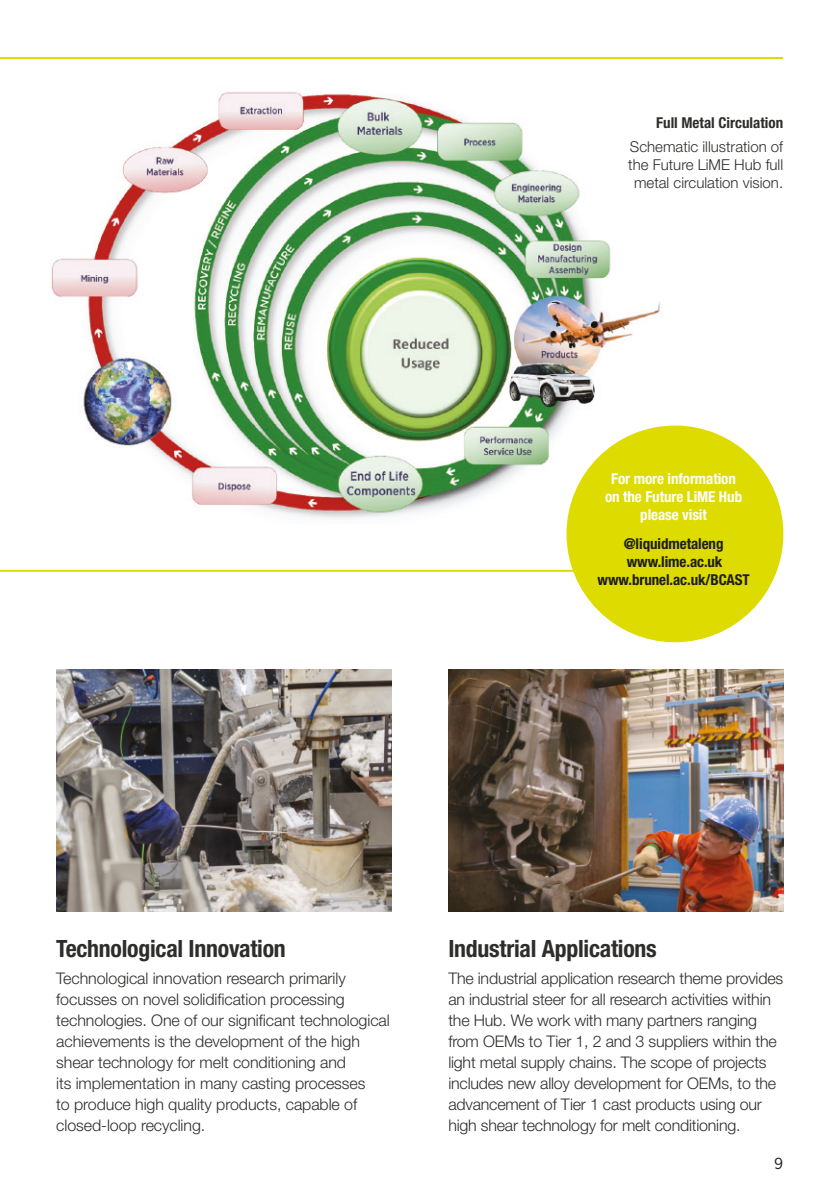
<style>
.page{position:relative;width:840px;height:1191px;background:#fff}
.page>*{position:absolute;margin:0;border:0;box-sizing:border-box;transform-origin:0 0}
.t1{font:700 condensed 23.8px "Helvetica Neue";letter-spacing:-.01em;color:#2e2d2c}
.t2{font:300 16px/21px "Helvetica Neue";letter-spacing:-.01em;color:#2e2d2c}
.t3{font:16px "Gotham Narrow";color:#1d1d1b}
.Figure_Body_Copy{font:300 15px/18px "Helvetica Neue";color:#2e2d2c;text-align:center}
.Report_Body_Copy{font:700 condensed 15px "Helvetica Neue";letter-spacing:-.005em;color:#1d1d1b}
.Report_Body_Copy-2{font:700 condensed 15px/18px "Helvetica Neue";letter-spacing:-.005em;color:#fff;text-align:center}
.Figure_Body_Copy-2{font:700 condensed 15px "Helvetica Neue";color:#2e2d2c}
</style>
<div class="page">
<img style="left:51px;top:92px;width:610px;height:426px">
<hr style="left:0;top:570px;width:680px;height:2px;background:#dedb00">
<hr style="left:0;top:57px;width:782px;height:2px;background:#dedb00">
<img style="left:57px;top:669px;width:334px;height:242px">
<img style="left:448px;top:669px;width:335px;height:242px">
<div style="left:566px;top:425px;width:217px;height:217px;background:#dedb00;border-radius:50%"></div>
<p class="Figure_Body_Copy-2" style="left:656px;top:114px;width:128px">Full Metal Circulation</p>
<p class="Figure_Body_Copy" style="left:628px;top:137px;width:156px">Schematic illustration of the Future LiME Hub full metal circulation vision.</p>
<p class="Report_Body_Copy-2" style="left:604px;top:469px;width:138px">For more information on the Future LiME Hub please visit</p>
<p class="Report_Body_Copy" style="left:623px;top:535px;width:101px">@liquidmetaleng</p>
<p class="Report_Body_Copy" style="left:626px;top:553px;width:97px">www.lime.ac.uk</p>
<p class="Report_Body_Copy" style="left:597px;top:571px;width:153px">www.brunel.ac.uk/BCAST</p>
<p class="t1" style="left:56px;top:934px;width:231px">Technological Innovation</p>
<p class="t2" style="left:56px;top:967px;width:335px">Technological innovation research primarily focusses on novel solidification processing technologies. One of our significant technological achievements is the development of the high shear technology for melt conditioning and<br>its implementation in many casting processes<br>to produce high quality products, capable of closed-loop recycling.</p>
<p class="t1" style="left:448px;top:934px;width:210px">Industrial Applications</p>
<p class="t2" style="left:448px;top:967px;width:336px">The industrial application research theme provides an industrial steer for all research activities within the Hub. We work with many partners ranging from OEMs to Tier 1, 2 and 3 suppliers within the light metal supply chains. The scope of projects includes new alloy development for OEMs, to the advancement of Tier 1 cast products using our high shear technology for melt conditioning.</p>
<p class="t3" style="left:773px;top:1153px;width:10px">9</p>
</div>
